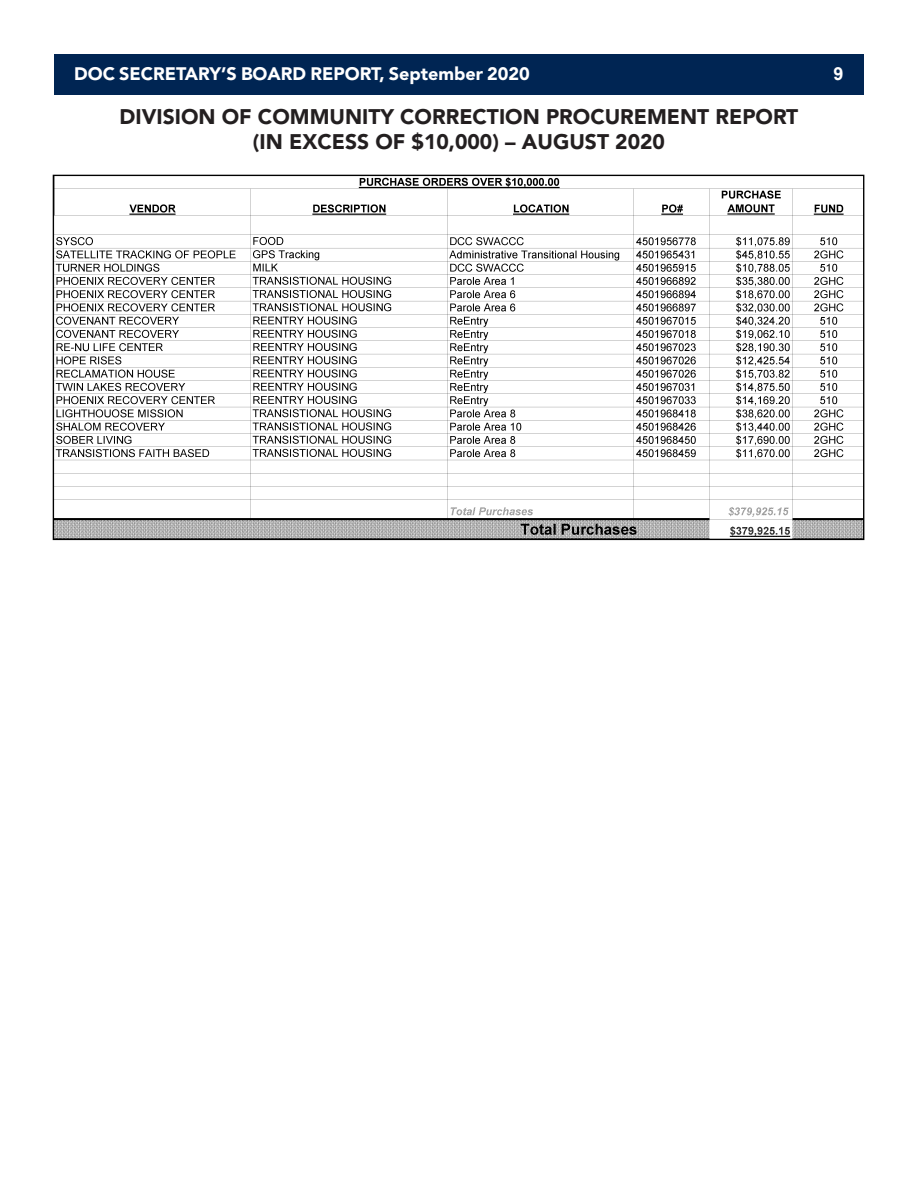
<style>
.page{position:relative;width:918px;height:1188px;background:#fff}
.page>*{position:absolute;margin:0;border:0;box-sizing:border-box;transform-origin:0 0}
.t1{font:900 21px "Avenir LT Std";color:#231f20}
.t2{font:900 18px "Avenir LT Std";color:#fff}
.t3{font:700 18px "Arial";color:#fff}
</style>
<div class="page">
<div style="left:54px;top:54px;width:810px;height:40px;background:#002553"></div>
<img style="left:52px;top:174px;width:813px;height:367px">
<p class="t2" style="left:74px;top:63px;width:457px">DOC SECRETARY’S BOARD REPORT, September 2020</p>
<p class="t3" style="left:834px;top:61px;width:12px">9</p>
<p class="t1" style="left:120px;top:104px;width:680px">DIVISION OF COMMUNITY CORRECTION PROCUREMENT REPORT</p>
<p class="t1" style="left:253px;top:129px;width:414px">(IN EXCESS OF $10,000) – AUGUST 2020</p>
</div>
